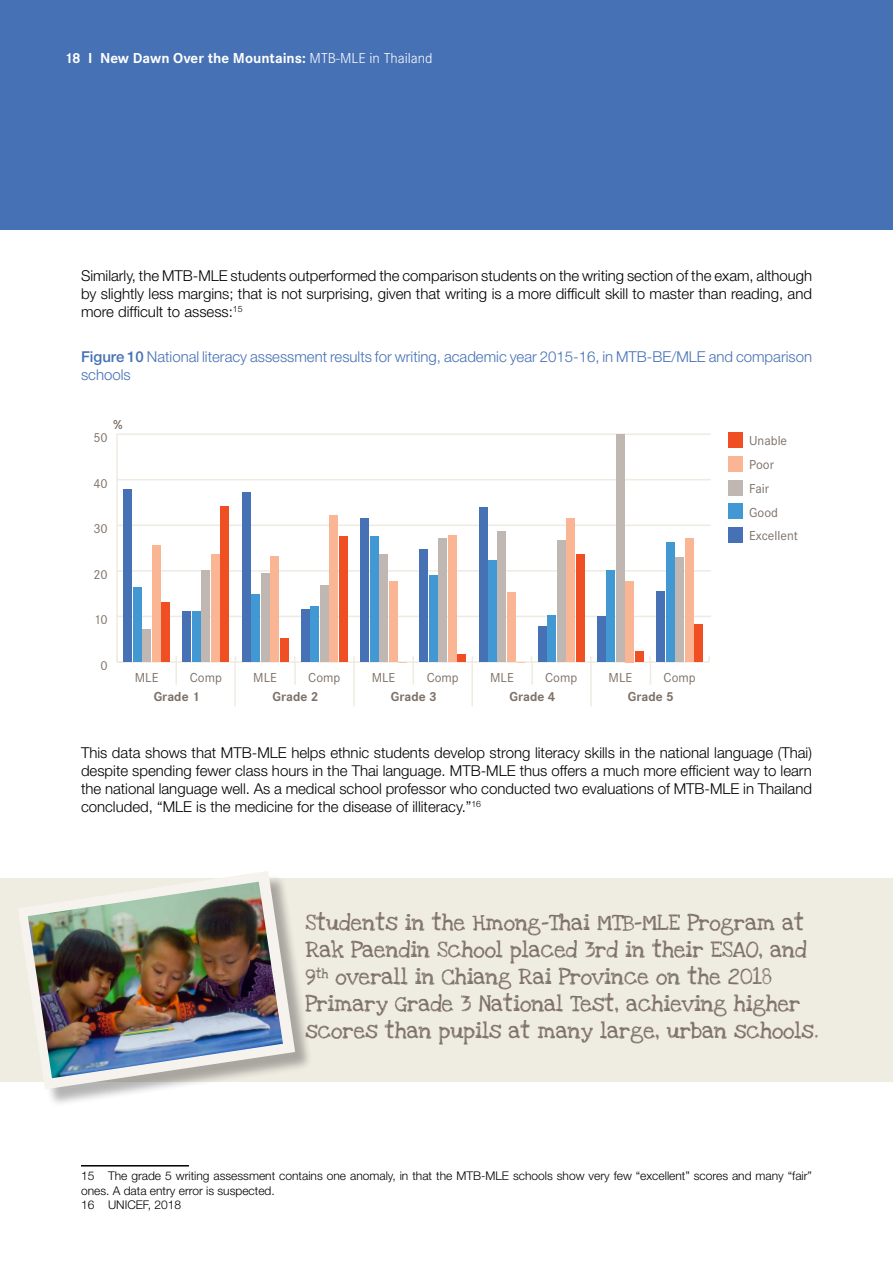
<style>
.page{position:relative;width:893px;height:1263px;background:#fff}
.page>*{position:absolute;margin:0;border:0;box-sizing:border-box;transform-origin:0 0}
.t1{font:16.5px/27px "Love Ya Like A Sister";color:#7d7067}
.t2{font:300 15px/18px "Helvetica Neue LT Pro";color:#000;text-align:justify}
.t3{font:300 15px/18px "Helvetica Neue LT Pro";color:#4671b4}
.t4{font:700 15px "Corporate S";color:#fff}
.t5{font:13.5px/23.9px "Corporate S";color:#7d7067}
.t6{font:700 13.5px "Corporate S";color:#7d7067}
.t7{font:300 12px/14.4px "Helvetica Neue LT Pro";color:#000}
.s1{font-weight:300}
.s2{font-weight:500}
</style>
<div class="page">
<div style="left:0;top:0;width:893px;height:230px;background:#4671b4"></div>
<hr style="left:81px;top:1165px;width:108px;height:1px;background:#000">
<div style="left:0;top:878px;width:893px;height:204px;background:#efebe1"></div>
<div style="left:21px;top:874px;width:292px;height:233px;background:#000;opacity:.3"></div>
<svg style="left:18px;top:871px;width:277px;height:218px"></svg>
<img style="left:28px;top:882px;width:255px;height:196px">
<hr style="left:117px;top:661px;width:592px;height:2px;background:#efebe1">
<hr style="left:116px;top:434px;width:2px;height:228px;background:#efebe1">
<hr style="left:116px;top:616px;width:595px;height:1px;background:#efebe1">
<hr style="left:116px;top:570px;width:595px;height:2px;background:#efebe1">
<hr style="left:116px;top:524px;width:595px;height:2px;background:#efebe1">
<hr style="left:116px;top:479px;width:595px;height:1px;background:#efebe1">
<hr style="left:116px;top:433px;width:595px;height:2px;background:#efebe1">
<div style="left:728px;top:527px;width:15px;height:16px;background:#4671b4"></div>
<div style="left:123px;top:489px;width:9px;height:173px;background:#4671b4"></div>
<div style="left:183px;top:611px;width:8px;height:51px;background:#4671b4"></div>
<div style="left:242px;top:492px;width:8px;height:170px;background:#4671b4"></div>
<div style="left:301px;top:610px;width:9px;height:52px;background:#4671b4"></div>
<div style="left:360px;top:519px;width:9px;height:143px;background:#4671b4"></div>
<div style="left:419px;top:550px;width:9px;height:112px;background:#4671b4"></div>
<div style="left:479px;top:507px;width:8px;height:155px;background:#4671b4"></div>
<div style="left:538px;top:626px;width:8px;height:36px;background:#4671b4"></div>
<div style="left:597px;top:616px;width:9px;height:46px;background:#4671b4"></div>
<div style="left:656px;top:591px;width:9px;height:71px;background:#4671b4"></div>
<div style="left:728px;top:503px;width:15px;height:16px;background:#4198d3"></div>
<div style="left:133px;top:587px;width:8px;height:75px;background:#4198d3"></div>
<div style="left:192px;top:611px;width:9px;height:51px;background:#4198d3"></div>
<div style="left:251px;top:594px;width:9px;height:68px;background:#4198d3"></div>
<div style="left:311px;top:606px;width:8px;height:56px;background:#4198d3"></div>
<div style="left:370px;top:537px;width:8px;height:125px;background:#4198d3"></div>
<div style="left:429px;top:575px;width:8px;height:87px;background:#4198d3"></div>
<div style="left:488px;top:560px;width:9px;height:102px;background:#4198d3"></div>
<div style="left:547px;top:615px;width:9px;height:47px;background:#4198d3"></div>
<div style="left:607px;top:571px;width:8px;height:91px;background:#4198d3"></div>
<div style="left:666px;top:542px;width:8px;height:120px;background:#4198d3"></div>
<div style="left:728px;top:480px;width:15px;height:15px;background:#c0b7b2"></div>
<div style="left:142px;top:629px;width:9px;height:33px;background:#c0b7b2"></div>
<div style="left:202px;top:570px;width:8px;height:92px;background:#c0b7b2"></div>
<div style="left:261px;top:574px;width:8px;height:88px;background:#c0b7b2"></div>
<div style="left:320px;top:585px;width:9px;height:77px;background:#c0b7b2"></div>
<div style="left:379px;top:555px;width:9px;height:107px;background:#c0b7b2"></div>
<div style="left:438px;top:539px;width:9px;height:123px;background:#c0b7b2"></div>
<div style="left:498px;top:532px;width:8px;height:130px;background:#c0b7b2"></div>
<div style="left:557px;top:540px;width:8px;height:122px;background:#c0b7b2"></div>
<div style="left:616px;top:434px;width:9px;height:228px;background:#c0b7b2"></div>
<div style="left:675px;top:557px;width:9px;height:105px;background:#c0b7b2"></div>
<div style="left:728px;top:456px;width:15px;height:16px;background:#fab594"></div>
<div style="left:152px;top:546px;width:8px;height:116px;background:#fab594"></div>
<div style="left:211px;top:554px;width:9px;height:108px;background:#fab594"></div>
<div style="left:270px;top:557px;width:9px;height:105px;background:#fab594"></div>
<div style="left:329px;top:516px;width:9px;height:146px;background:#fab594"></div>
<div style="left:389px;top:582px;width:8px;height:80px;background:#fab594"></div>
<div style="left:448px;top:535px;width:8px;height:127px;background:#fab594"></div>
<div style="left:507px;top:593px;width:9px;height:69px;background:#fab594"></div>
<div style="left:566px;top:518px;width:9px;height:144px;background:#fab594"></div>
<div style="left:626px;top:581px;width:8px;height:81px;background:#fab594"></div>
<div style="left:685px;top:539px;width:8px;height:123px;background:#fab594"></div>
<div style="left:728px;top:432px;width:15px;height:16px;background:#f04e23"></div>
<div style="left:161px;top:602px;width:9px;height:60px;background:#f04e23"></div>
<div style="left:221px;top:507px;width:8px;height:155px;background:#f04e23"></div>
<div style="left:280px;top:638px;width:8px;height:24px;background:#f04e23"></div>
<div style="left:339px;top:537px;width:8px;height:125px;background:#f04e23"></div>
<div style="left:457px;top:655px;width:9px;height:7px;background:#f04e23"></div>
<div style="left:576px;top:554px;width:8px;height:108px;background:#f04e23"></div>
<div style="left:635px;top:652px;width:9px;height:10px;background:#f04e23"></div>
<div style="left:694px;top:625px;width:9px;height:37px;background:#f04e23"></div>
<hr style="left:175px;top:662px;width:2px;height:23px;background:#efebe1">
<hr style="left:234px;top:662px;width:2px;height:45px;background:#efebe1">
<hr style="left:294px;top:662px;width:2px;height:23px;background:#efebe1">
<hr style="left:353px;top:662px;width:2px;height:45px;background:#efebe1">
<svg style="left:412px;top:656px;width:2px;height:29px"></svg>
<hr style="left:471px;top:662px;width:2px;height:45px;background:#efebe1">
<hr style="left:531px;top:662px;width:2px;height:23px;background:#efebe1">
<hr style="left:590px;top:662px;width:2px;height:45px;background:#efebe1">
<svg style="left:649px;top:656px;width:2px;height:29px"></svg>
<p class="t4" style="left:64px;top:49px;width:370px">18 I New Dawn Over the Mountains: <span class="s1">MTB-MLE in Thailand</span></p>
<p class="t2" style="left:81px;top:266px;width:733px">Similarly, the MTB-MLE students outperformed the comparison students on the writing section of the exam, although by slightly less margins; that is not surprising, given that writing is a more difficult skill to master than reading, and more difficult to assess:<sup>15</sup></p>
<p class="t3" style="left:81px;top:347px;width:733px"><span class="s2">Figure 10</span> National literacy assessment results for writing, academic year 2015-16, in MTB-BE/MLE and comparison schools</p>
<p class="t6" style="left:113px;top:416px;width:11px">%</p>
<p class="t5" style="left:93px;top:426px;width:16px">50</p>
<p class="t5" style="left:749px;top:428px;width:50px">Unable<br>Poor<br>Fair<br>Good<br>Excellent</p>
<p class="t5" style="left:93px;top:471px;width:16px">40</p>
<p class="t5" style="left:93px;top:517px;width:16px">30</p>
<p class="t5" style="left:93px;top:563px;width:16px">20</p>
<p class="t5" style="left:94px;top:608px;width:15px">10</p>
<p class="t5" style="left:101px;top:654px;width:9px">0</p>
<p class="t5" style="left:135px;top:665px;width:25px">MLE</p>
<p class="t5" style="left:190px;top:665px;width:34px">Comp</p>
<p class="t5" style="left:253px;top:665px;width:25px">MLE</p>
<p class="t5" style="left:308px;top:665px;width:34px">Comp</p>
<p class="t5" style="left:372px;top:665px;width:25px">MLE</p>
<p class="t5" style="left:427px;top:665px;width:34px">Comp</p>
<p class="t5" style="left:490px;top:665px;width:25px">MLE</p>
<p class="t5" style="left:545px;top:665px;width:34px">Comp</p>
<p class="t5" style="left:609px;top:665px;width:25px">MLE</p>
<p class="t5" style="left:664px;top:665px;width:34px">Comp</p>
<p class="t6" style="left:154px;top:689px;width:48px">Grade 1</p>
<p class="t6" style="left:272px;top:689px;width:48px">Grade 2</p>
<p class="t6" style="left:391px;top:689px;width:48px">Grade 3</p>
<p class="t6" style="left:510px;top:689px;width:48px">Grade 4</p>
<p class="t6" style="left:628px;top:689px;width:48px">Grade 5</p>
<p class="t2" style="left:81px;top:743px;width:732px">This data shows that MTB-MLE helps ethnic students develop strong literacy skills in the national language (Thai) despite spending fewer class hours in the Thai language. MTB-MLE thus offers a much more efficient way to learn the national language well. As a medical school professor who conducted two evaluations of MTB-MLE in Thailand concluded, “MLE is the medicine for the disease of illiteracy.”<sup>16</sup></p>
<p class="t1" style="left:305px;top:910px;width:515px">Students in the Hmong-Thai MTB-MLE Program at Rak Paendin School placed 3rd in their ESAO, and 9<sup>th</sup> overall in Chiang Rai Province on the 2018<br>Primary Grade 3 National Test, achieving higher scores than pupils at many large, urban schools.</p>
<p class="t7" style="left:81px;top:1168px;width:732px">15 The grade 5 writing assessment contains one anomaly, in that the MTB-MLE schools show very few “excellent” scores and many “fair” ones. A data entry error is suspected.<br>16 UNICEF, 2018</p>
</div>
